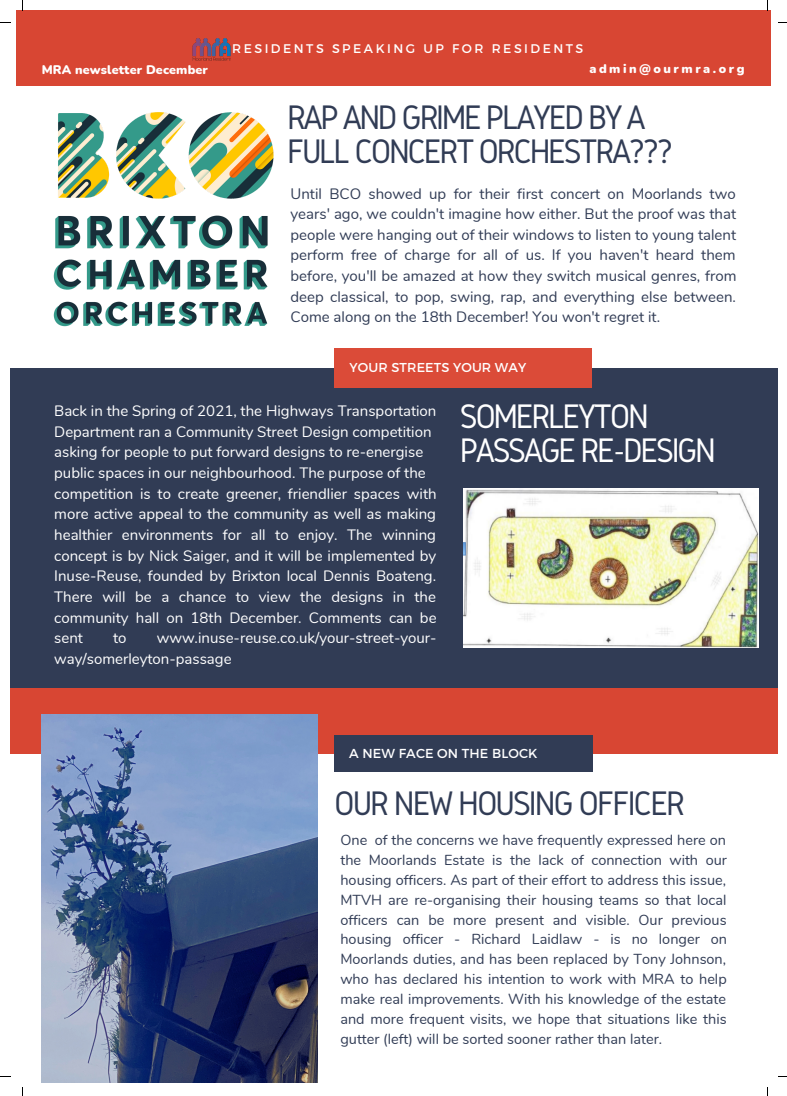
<style>
.page{position:relative;width:787px;height:1096px;background:#fff}
.page>*{position:absolute;margin:0;border:0;box-sizing:border-box;transform-origin:0 0}
.t1{font:35.38px/33.8px "Gidole";letter-spacing:-.07em;color:#313c55}
.t2{font:35.38px/33.8px "Gidole";letter-spacing:-.07em;color:#fff}
.t3{font:15px/20.6px "Nunito";color:#fff;text-align:justify}
.t4{font:15px/20.6px "Nunito";color:#313c55;text-align:justify}
.t5{font:14.5px/19.9px "Nunito";color:#313c55;text-align:justify}
.t6{font:13px "Montserrat";letter-spacing:.01em;color:#fff}
.t7{font:12.88px "Montserrat";letter-spacing:.01em;color:#fff}
.t8{font:12.5px "Montserrat";letter-spacing:.2em;color:#fff}
.t9{font:900 12.5px "Nunito";letter-spacing:.01em;color:#fff}
.t10{font:900 12.5px "Nunito";letter-spacing:.2em;color:#fff}
</style>
<div class="page">
<div style="left:10px;top:368px;width:768px;height:323px;background:#313c55"></div>
<div style="left:17px;top:10px;width:754px;height:75px;background:#d84633"></div>
<img style="left:192px;top:38px;width:39px;height:19px">
<img style="left:16px;top:57px;width:306px;height:270px">
<div style="left:334px;top:348px;width:258px;height:40px;background:#db4b38"></div>
<div style="left:10px;top:688px;width:768px;height:66px;background:#d84633"></div>
<img style="left:41px;top:714px;width:276px;height:368px">
<div style="left:334px;top:735px;width:258px;height:37px;background:#313c55"></div>
<img style="left:463px;top:488px;width:296px;height:159px">
<p class="t9" style="left:42px;top:61px;width:168px">MRA newsletter December</p>
<p class="t8" style="left:232px;top:41px;width:353px">RESIDENTS SPEAKING UP FOR RESIDENTS</p>
<p class="t10" style="left:589px;top:61px;width:157px">admin@ourmra.org</p>
<p class="t1" style="left:287px;top:100px;width:388px">RAP AND GRIME PLAYED BY A<br>FULL CONCERT ORCHESTRA???</p>
<p class="t4" style="left:291px;top:183px;width:447px">Until BCO showed up for their first concert on Moorlands two years' ago, we couldn't imagine how either. But the proof was that people were hanging out of their windows to listen to young talent perform free of charge for all of us. If you haven't heard them before, you'll be amazed at how they switch musical genres, from deep classical, to pop, swing, rap, and everything else between.<br>Come along on the 18th December! You won't regret it.</p>
<p class="t7" style="left:350px;top:359px;width:178px">YOUR STREETS YOUR WAY</p>
<p class="t3" style="left:54px;top:401px;width:384px">Back in the Spring of 2021, the Highways Transportation</p>
<p class="t3" style="left:54px;top:421px;width:379px">Department ran a Community Street Design competition</p>
<p class="t3" style="left:54px;top:442px;width:370px">asking for people to put forward designs to re-energise</p>
<p class="t3" style="left:54px;top:462px;width:373px">public spaces in our neighbourhood. The purpose of the</p>
<p class="t3" style="left:54px;top:483px;width:384px">competition is to create greener, friendlier spaces with more active appeal to the community as well as making healthier environments for all to enjoy. The winning concept is by Nick Saiger, and it will be implemented by Inuse-Reuse, founded by Brixton local Dennis Boateng.<br>There will be a chance to view the designs in the community hall on 18th December. Comments can be sent</p>
<p class="t2" style="left:460px;top:399px;width:258px">SOMERLEYTON<br>PASSAGE RE-DESIGN</p>
<p class="t3" style="left:54px;top:628px;width:384px;text-indent:102px">www.inuse-reuse.co.uk/your-street-your&shy;way/somerleyton-passage</p>
<p class="t3" style="left:113px;top:628px;width:15px">to</p>
<p class="t6" style="left:349px;top:745px;width:190px">A NEW FACE ON THE BLOCK</p>
<p class="t1" style="left:334px;top:786px;width:353px">OUR NEW HOUSING OFFICER</p>
<p class="t5" style="left:340px;top:830px;width:388px">One of the concerns we have frequently expressed here on the Moorlands Estate is the lack of connection with our housing officers. As part of their effort to address this issue, MTVH are re-organising their housing teams so that local officers can be more present and visible. Our previous housing officer - Richard Laidlaw - is no longer on Moorlands duties, and has been replaced by Tony Johnson, who has declared his intention to work with MRA to help make real improvements. With his knowledge of the estate and more frequent visits, we hope that situations like this gutter (left) will be sorted sooner rather than later.</p>
</div>
